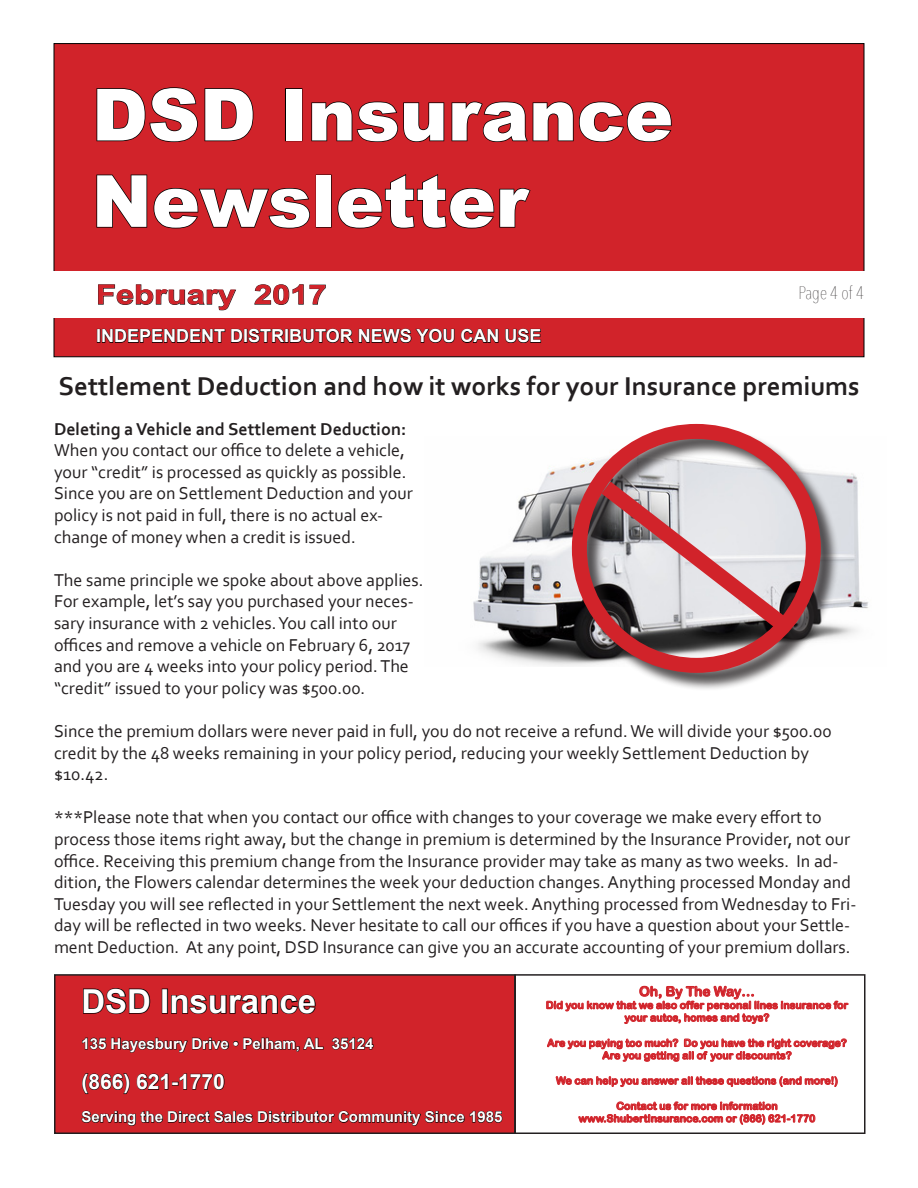
<style>
.page{position:relative;width:918px;height:1188px;background:#fff}
.page>*{position:absolute;margin:0;border:0;box-sizing:border-box;transform-origin:0 0}
.t1{font:900 72px/86.4px "Arial";color:#fff}
.t2{font:700 33px "Arial";color:#fff}
.t3{font:700 27px "Corbel";color:#231f20}
.t4{font:700 27px "Arial";color:#d1232a;scale:1.21 1}
.t5{font:700 21px "Arial";color:#fff}
.t6{font:18px/21.6px "Corbel";color:#231f20}
.t7{font:700 18px "Corbel";color:#231f20}
.t8{font:700 18px "Arial";color:#fff}
.t9{font:200 18px "Avenir Next Condensed";color:#231f20}
.t10{font:700 15px "Arial";color:#fff}
.t11{font:13.5px "Arial Rounded MT Bold";letter-spacing:-.005em;color:#d1232a}
.t12{font:10.5px/12.6px "Arial Rounded MT Bold";color:#d1232a;text-align:center}
</style>
<div class="page">
<div style="left:54px;top:43px;width:810px;height:314px;background:#d1232a;border:1px solid #000"></div>
<div style="left:31px;top:271px;width:858px;height:47px;background:#fff"></div>
<svg style="left:98px;top:284px;width:138px;height:27px"></svg>
<svg style="left:254px;top:284px;width:72px;height:21px"></svg>
<div style="left:97px;top:329px;width:3px;height:14px;border:1px solid #000"></div>
<svg style="left:102px;top:328px;width:353px;height:15px"></svg>
<svg style="left:461px;top:328px;width:38px;height:15px"></svg>
<svg style="left:505px;top:328px;width:36px;height:15px"></svg>
<svg style="left:96px;top:87px;width:158px;height:56px"></svg>
<div style="left:285px;top:88px;width:17px;height:53px;border:2px solid #000"></div>
<svg style="left:311px;top:101px;width:134px;height:42px"></svg>
<svg style="left:451px;top:101px;width:221px;height:42px"></svg>
<svg style="left:96px;top:174px;width:214px;height:55px"></svg>
<div style="left:316px;top:175px;width:16px;height:53px;border:2px solid #000"></div>
<svg style="left:337px;top:174px;width:194px;height:55px"></svg>
<div style="left:55px;top:975px;width:460px;height:158px;background:#d1232a"></div>
<div style="left:54px;top:974px;width:462px;height:160px;border:2px solid #231f20"></div>
<svg style="left:83px;top:988px;width:68px;height:27px"></svg>
<div style="left:162px;top:989px;width:6px;height:25px;border:2px solid #000"></div>
<svg style="left:171px;top:994px;width:145px;height:21px"></svg>
<svg style="left:82px;top:1037px;width:242px;height:16px"></svg>
<svg style="left:332px;top:1037px;width:42px;height:13px"></svg>
<svg style="left:82px;top:1073px;width:48px;height:22px"></svg>
<svg style="left:136px;top:1073px;width:89px;height:17px"></svg>
<svg style="left:81px;top:1110px;width:422px;height:16px"></svg>
<svg style="left:546px;top:985px;width:303px;height:39px"></svg>
<svg style="left:547px;top:1038px;width:300px;height:87px"></svg>
<div style="left:514px;top:974px;width:352px;height:160px;border:2px solid #231f20"></div>
<img style="left:473px;top:465px;width:395px;height:201px">
<div style="left:574px;top:426px;width:265px;height:265px;background:#231f20;opacity:.75"></div>
<div style="left:572px;top:424px;width:249px;height:249px;border:15px solid #d1232a;border-radius:50%"></div>
<svg style="left:585px;top:467px;width:217px;height:177px;background:#bb9da1"></svg>
<h1 class="t1" style="left:92px;top:69px;width:583px">DSD Insurance<br>Newsletter</h1>
<h3 class="t4" style="left:96px;top:277px;width:192px">February 2017</h3>
<p class="t8" style="left:96px;top:324px;width:447px">INDEPENDENT DISTRIBUTOR NEWS YOU CAN USE</p>
<p class="t9" style="left:798px;top:282px;width:67px">Page 4 of 4</p>
<p class="t3" style="left:59px;top:369px;width:802px">Settlement Deduction and how it works for your Insurance premiums</p>
<p class="t7" style="left:54px;top:417px;width:354px">Deleting a Vehicle and Settlement Deduction:</p>
<p class="t6" style="left:54px;top:439px;width:360px">When you contact our office to delete a vehicle, your “credit” is processed as quickly as possible.<br>Since you are on Settlement Deduction and your policy is not paid in full, there is no actual ex&shy;change of money when a credit is issued.</p>
<p class="t6" style="left:54px;top:569px;width:371px">The same principle we spoke about above applies.<br>For example, let’s say you purchased your neces&shy;sary insurance with 2 vehicles. You call into our offices and remove a vehicle on February 6, 2017 and you are 4 weeks into your policy period. The “credit” issued to your policy was $500.00.</p>
<p class="t6" style="left:54px;top:720px;width:779px">Since the premium dollars were never paid in full, you do not receive a refund. We will divide your $500.00 credit by the 48 weeks remaining in your policy period, reducing your weekly Settlement Deduction by $10.42.</p>
<p class="t6" style="left:54px;top:806px;width:804px">***Please note that when you contact our office with changes to your coverage we make every effort to process those items right away, but the change in premium is determined by the Insurance Provider, not our office. Receiving this premium change from the Insurance provider may take as many as two weeks. In ad&shy;dition, the Flowers calendar determines the week your deduction changes. Anything processed Monday and Tuesday you will see reflected in your Settlement the next week. Anything processed from Wednesday to Fri&shy;day will be reflected in two weeks. Never hesitate to call our offices if you have a question about your Settle&shy;ment Deduction. At any point, DSD Insurance can give you an accurate accounting of your premium dollars.</p>
<h2 class="t2" style="left:81px;top:980px;width:236px">DSD Insurance</h2>
<p class="t10" style="left:81px;top:1034px;width:294px">135 Hayesbury Drive • Pelham, AL 35124</p>
<p class="t5" style="left:81px;top:1068px;width:145px">(866) 621-1770</p>
<p class="t10" style="left:81px;top:1107px;width:422px">Serving the Direct Sales Distributor Community Since 1985</p>
<p class="t11" style="left:639px;top:983px;width:117px">Oh, By The Way…</p>
<p class="t12" style="left:546px;top:999px;width:304px">Did you know that we also offer personal lines insurance for your autos, homes and toys?</p>
<p class="t12" style="left:547px;top:1036px;width:301px">Are you paying too much? Do you have the right coverage?<br>Are you getting all of your discounts?</p>
<p class="t12" style="left:556px;top:1074px;width:283px">We can help you answer all these questions (and more!)</p>
<p class="t12" style="left:579px;top:1099px;width:238px">Contact us for more information www.ShubertInsurance.com or (866) 621-1770</p>
</div>
